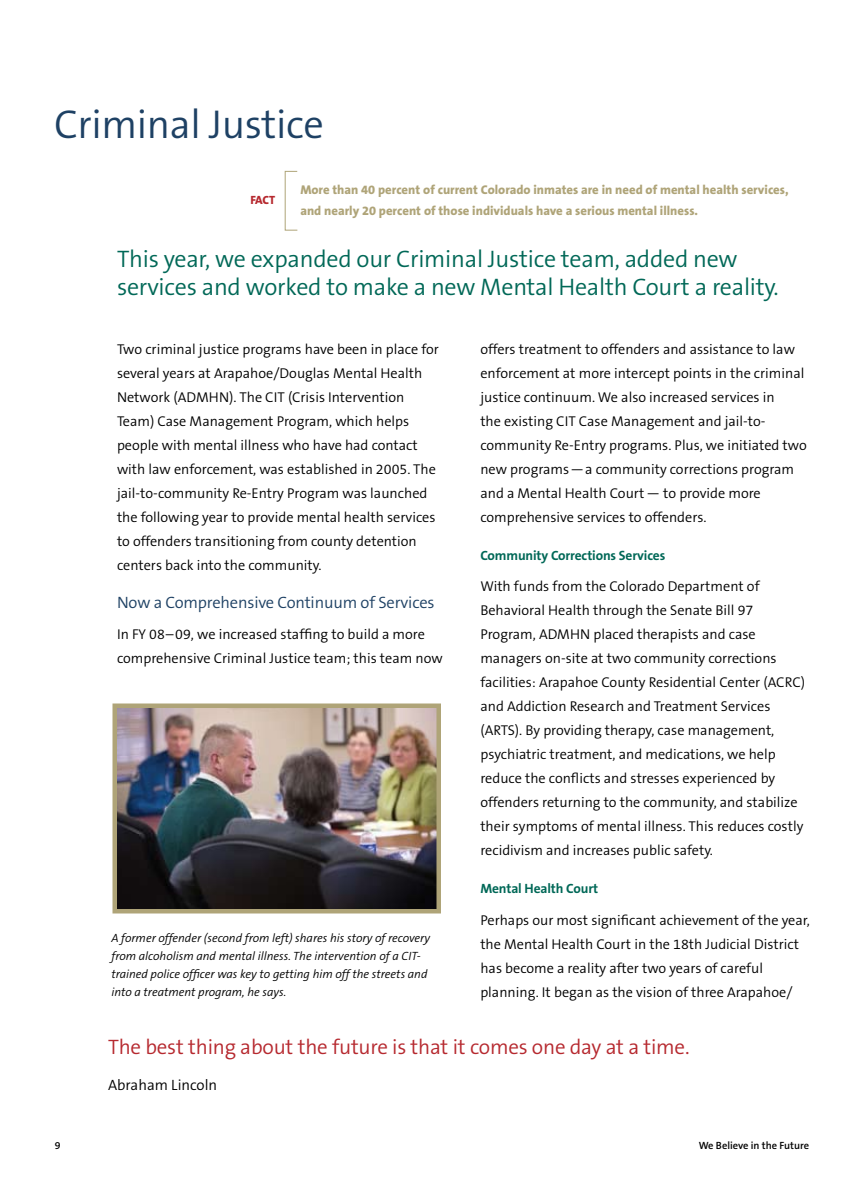
<style>
.page{position:relative;width:864px;height:1188px;background:#fff}
.page>*{position:absolute;margin:0;border:0;box-sizing:border-box;transform-origin:0 0}
.t1{font:300 40.5px "The Sans B4";letter-spacing:-.01em;color:#1e4164}
.t2{font:300 24px/28.5px "The Sans B4";letter-spacing:-.01em;color:#006857}
.t3{font:300 21px "The Sans B4";letter-spacing:-.01em;color:#b6292f}
.t4{font:300 16.5px "The Sans B4";letter-spacing:-.01em;color:#1e4164}
.t5{font:300 15px "The Sans B4";color:#000}
.t6{font:300 14.25px/24px "The Sans B4";color:#000}
.t7{font:700 13.5px "The Sans B7";letter-spacing:-.01em;color:#006857}
.t8{font:800 12.75px/21px "The Sans B8";color:#afa478}
.t9{font:italic 300 12px/18px "The Sans B4";color:#000}
.t10{font:800 12px "The Sans B8";color:#b6292f}
.t11{font:600 10.5px "The Sans B6";color:#000}
</style>
<div class="page">
<div style="left:285px;top:171px;width:13px;height:60px;border:1px solid #afa478"></div>
<img style="left:117px;top:709px;width:319px;height:200px">
<div style="left:112px;top:704px;width:329px;height:210px;border:4px solid #afa478"></div>
<h1 class="t1" style="left:54px;top:104px;width:272px">Criminal Justice</h1>
<p class="t10" style="left:250px;top:194px;width:26px">FACT</p>
<p class="t8" style="left:300px;top:179px;width:490px">More than 40 percent of current Colorado inmates are in need of mental health services, and nearly 20 percent of those individuals have a serious mental illness.</p>
<h2 class="t2" style="left:117px;top:245px;width:663px">This year, we expanded our Criminal Justice team, added new services and worked to make a new Mental Health Court a reality.</h2>
<p class="t6" style="left:117px;top:338px;width:323px">Two criminal justice programs have been in place for several years at Arapahoe/Douglas Mental Health Network (ADMHN). The CIT (Crisis Intervention Team) Case Management Program, which helps people with mental illness who have had contact with law enforcement, was established in 2005. The jail-to-community Re-Entry Program was launched the following year to provide mental health services to offenders transitioning from county detention centers back into the community.</p>
<p class="t4" style="left:117px;top:593px;width:319px">Now a Comprehensive Continuum of Services</p>
<p class="t6" style="left:117px;top:623px;width:327px">In FY 08– 09, we increased staffing to build a more comprehensive Criminal Justice team; this team now</p>
<p class="t9" style="left:111px;top:929px;width:320px">A former offender (second from left) shares his story of recovery from alcoholism and mental illness. The intervention of a CIT&shy;trained police officer was key to getting him off the streets and into a treatment program, he says.</p>
<p class="t6" style="left:480px;top:338px;width:328px">offers treatment to offenders and assistance to law enforcement at more intercept points in the criminal justice continuum. We also increased services in<br>the existing CIT Case Management and jail-to&shy;community Re-Entry programs. Plus, we initiated two new programs — a community corrections program and a Mental Health Court — to provide more comprehensive services to offenders.</p>
<p class="t7" style="left:480px;top:548px;width:186px">Community Corrections Services</p>
<p class="t6" style="left:480px;top:575px;width:326px">With funds from the Colorado Department of Behavioral Health through the Senate Bill 97<br>Program, ADMHN placed therapists and case managers on-site at two community corrections facilities: Arapahoe County Residential Center (ACRC) and Addiction Research and Treatment Services (ARTS). By providing therapy, case management, psychiatric treatment, and medications, we help reduce the conflicts and stresses experienced by offenders returning to the community, and stabilize their symptoms of mental illness. This reduces costly recidivism and increases public safety.</p>
<p class="t7" style="left:480px;top:881px;width:119px">Mental Health Court</p>
<p class="t6" style="left:480px;top:908px;width:331px">Perhaps our most significant achievement of the year, the Mental Health Court in the 18th Judicial District has become a reality after two years of careful planning. It began as the vision of three Arapahoe/</p>
<h3 class="t3" style="left:108px;top:1036px;width:583px">The best thing about the future is that it comes one day at a time.</h3>
<p class="t5" style="left:108px;top:1077px;width:111px">Abraham Lincoln</p>
<p class="t11" style="left:55px;top:1140px;width:7px">9</p>
<p class="t11" style="left:699px;top:1140px;width:112px">We Believe in the Future</p>
</div>
